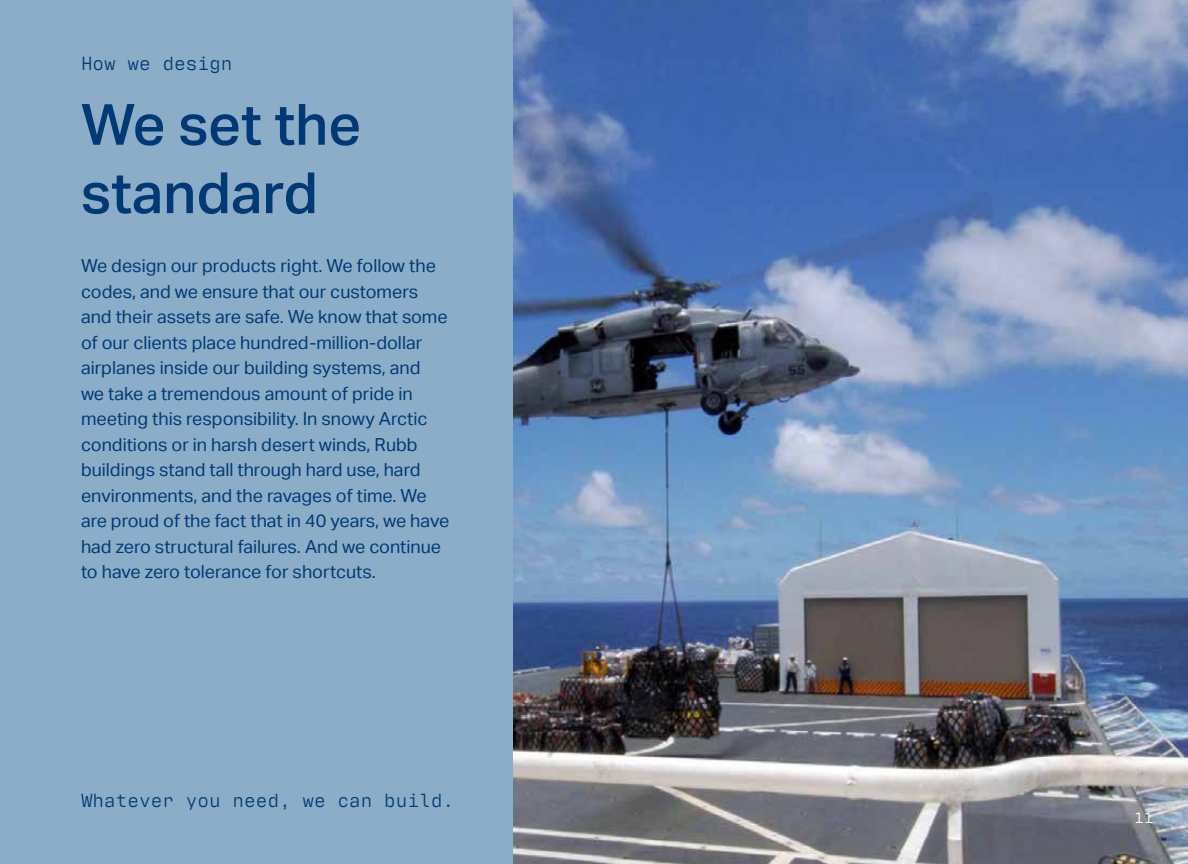
<style>
.page{position:relative;width:1188px;height:864px;background:#fff}
.page>*{position:absolute;margin:0;border:0;box-sizing:border-box;transform-origin:0 0}
.t1{font:500 57px/68.4px "Aktiv Grotesk";color:#003a76}
.t2{font:19.5px "Antarctican Mono";color:#003a76}
.t3{font:18px/25.5px "Aktiv Grotesk";color:#003a76}
.t4{font:16.5px "Antarctican Mono";color:#fff}
</style>
<div class="page">
<img style="left:513px;top:0;width:675px;height:864px">
<div style="left:0;top:0;width:513px;height:864px;background:#8cadc7"></div>
<p class="t2" style="left:81px;top:48px;width:153px">How we design</p>
<h1 class="t1" style="left:81px;top:91px;width:282px">We set the standard</h1>
<p class="t3" style="left:81px;top:253px;width:370px">We design our products right. We follow the codes, and we ensure that our customers and their assets are safe. We know that some of our clients place hundred-million-dollar airplanes inside our building systems, and<br>we take a tremendous amount of pride in meeting this responsibility. In snowy Arctic conditions or in harsh desert winds, Rubb buildings stand tall through hard use, hard environments, and the ravages of time. We are proud of the fact that in 40 years, we have had zero structural failures. And we continue to have zero tolerance for shortcuts.</p>
<p class="t2" style="left:81px;top:786px;width:375px">Whatever you need, we can build.</p>
<p class="t4" style="left:1134px;top:805px;width:21px">11</p>
</div>
